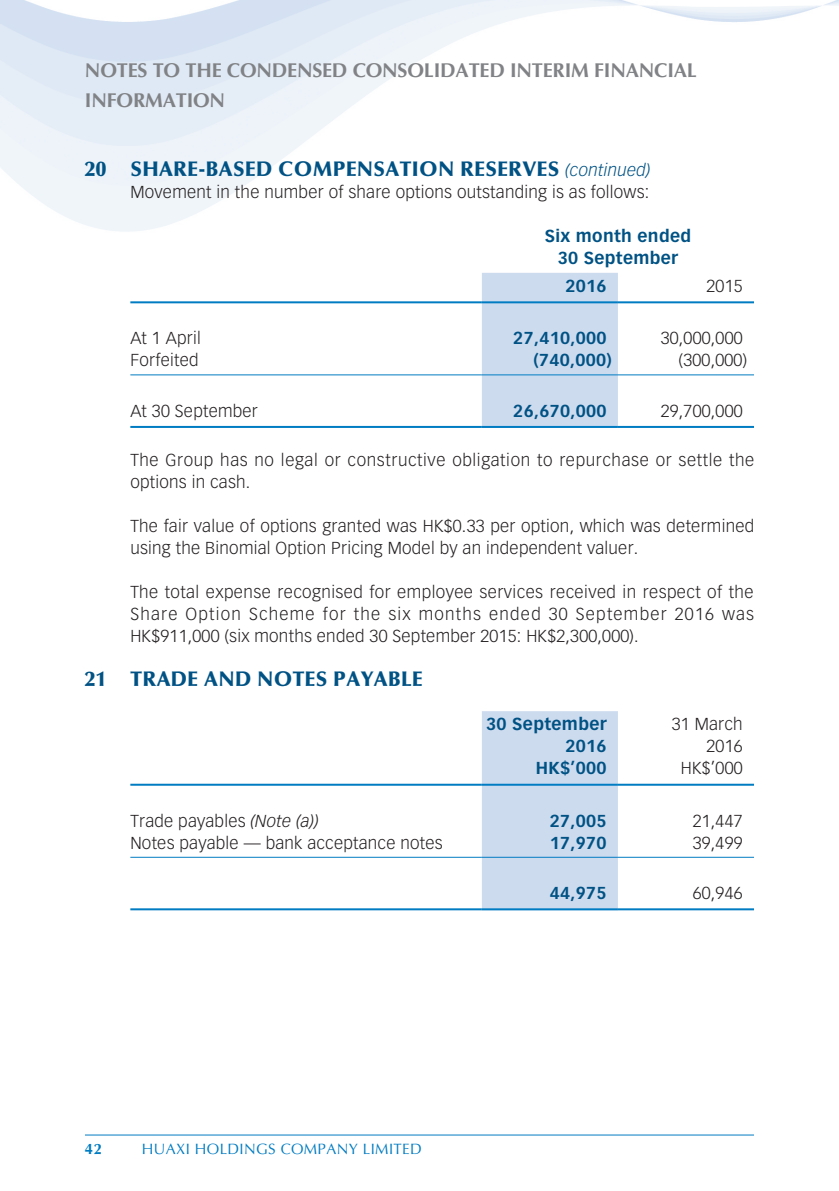
<style>
.page{position:relative;width:839px;height:1191px;background:#fff}
.page>*{position:absolute;margin:0;border:0;box-sizing:border-box;transform-origin:0 0}
._01_H1{font:900 21px "Optima LT Std";letter-spacing:.015em;color:#005284}
.t1{font:700 20px/30px "Optima LT Std";letter-spacing:-.01em;color:#808285}
._00_txt{font:300 17px/22px "Vectora LT Std";letter-spacing:.015em;color:#231f20}
._50_Table_txt{font:300 17px "Vectora LT Std";letter-spacing:.015em;color:#231f20}
._50_Table_txt-2{font:700 17px "Vectora LT Std";letter-spacing:.02em;color:#005284}
._00_txt-2{font:300 17px/22px "Vectora LT Std";letter-spacing:.035em;color:#231f20}
.t2{font:15px "Optima LT Std";letter-spacing:.025em;color:#007cc2}
.t3{font:700 15px "Optima LT Std";color:#007cc2}
.s1{font-family:"Vectora LT Std";font-weight:300;font-style:italic;font-size:17px}
.s2{font-style:italic}
</style>
<div class="page">
<img style="left:0;top:0;width:839px;height:1136px">
<hr style="left:85px;top:1134px;width:669px;height:1px;background:#007cc2">
<div style="left:482px;top:273px;width:136px;height:153px;background:#cddbef"></div>
<hr style="left:130px;top:301px;width:352px;height:2px;background:#007cc2">
<hr style="left:482px;top:301px;width:136px;height:2px;background:#007cc2">
<hr style="left:618px;top:301px;width:136px;height:2px;background:#007cc2">
<hr style="left:130px;top:374px;width:352px;height:1px;background:#007cc2">
<hr style="left:482px;top:374px;width:136px;height:1px;background:#007cc2">
<hr style="left:618px;top:374px;width:136px;height:1px;background:#007cc2">
<hr style="left:130px;top:426px;width:352px;height:2px;background:#007cc2">
<hr style="left:482px;top:426px;width:136px;height:2px;background:#007cc2">
<hr style="left:618px;top:426px;width:136px;height:2px;background:#007cc2">
<div style="left:482px;top:711px;width:136px;height:197px;background:#cddbef"></div>
<hr style="left:130px;top:783px;width:352px;height:2px;background:#007cc2">
<hr style="left:482px;top:783px;width:136px;height:2px;background:#007cc2">
<hr style="left:618px;top:783px;width:136px;height:2px;background:#007cc2">
<hr style="left:130px;top:856px;width:352px;height:1px;background:#007cc2">
<hr style="left:482px;top:856px;width:136px;height:1px;background:#007cc2">
<hr style="left:618px;top:856px;width:136px;height:1px;background:#007cc2">
<hr style="left:130px;top:908px;width:352px;height:2px;background:#007cc2">
<hr style="left:482px;top:908px;width:136px;height:2px;background:#007cc2">
<hr style="left:618px;top:908px;width:136px;height:2px;background:#007cc2">
<p class="t1" style="left:85px;top:56px;width:613px">NOTES TO THE CONDENSED CONSOLIDATED INTERIM FINANCIAL<br>INFORMATION</p>
<p class="_01_H1" style="left:85px;top:157px;width:567px">20 SHARE-BASED COMPENSATION RESERVES <span class="s1">(continued)</span></p>
<p class="_00_txt" style="left:130px;top:181px;width:521px">Movement in the number of share options outstanding is as follows:</p>
<p class="_50_Table_txt-2" style="left:545px;top:226px;width:148px">Six month ended</p>
<p class="_50_Table_txt-2" style="left:558px;top:248px;width:122px">30 September</p>
<p class="_50_Table_txt-2" style="left:565px;top:275px;width:43px">2016</p>
<p class="_50_Table_txt" style="left:706px;top:276px;width:38px">2015</p>
<p class="_50_Table_txt" style="left:130px;top:328px;width:72px">At 1 April</p>
<p class="_50_Table_txt-2" style="left:513px;top:328px;width:95px">27,410,000</p>
<p class="_50_Table_txt" style="left:661px;top:328px;width:83px">30,000,000</p>
<p class="_50_Table_txt" style="left:130px;top:350px;width:70px">Forfeited</p>
<p class="_50_Table_txt-2" style="left:533px;top:350px;width:80px">(740,000)</p>
<p class="_50_Table_txt" style="left:679px;top:350px;width:70px">(300,000)</p>
<p class="_50_Table_txt" style="left:130px;top:400px;width:129px">At 30 September</p>
<p class="_50_Table_txt-2" style="left:513px;top:400px;width:95px">26,670,000</p>
<p class="_50_Table_txt" style="left:661px;top:400px;width:83px">29,700,000</p>
<p class="_00_txt-2" style="left:130px;top:449px;width:626px">The Group has no legal or constructive obligation to repurchase or settle the options in cash.</p>
<p class="_00_txt" style="left:130px;top:515px;width:625px">The fair value of options granted was HK$0.33 per option, which was determined using the Binomial Option Pricing Model by an independent valuer.</p>
<p class="_00_txt" style="left:130px;top:581px;width:625px;text-align:justify">The total expense recognised for employee services received in respect of the Share Option Scheme for the six months ended 30 September 2016 was HK$911,000 (six months ended 30 September 2015: HK$2,300,000).</p>
<p class="_01_H1" style="left:85px;top:667px;width:339px">21 TRADE AND NOTES PAYABLE</p>
<p class="_50_Table_txt-2" style="left:486px;top:714px;width:122px">30 September</p>
<p class="_50_Table_txt-2" style="left:565px;top:736px;width:43px">2016</p>
<p class="_50_Table_txt" style="left:672px;top:714px;width:72px">31 March</p>
<p class="_50_Table_txt" style="left:706px;top:736px;width:38px">2016</p>
<p class="_50_Table_txt-2" style="left:536px;top:758px;width:72px">HK$’000</p>
<p class="_50_Table_txt" style="left:681px;top:758px;width:63px">HK$’000</p>
<p class="_50_Table_txt" style="left:130px;top:811px;width:190px">Trade payables <span class="s2">(Note (a))</span></p>
<p class="_50_Table_txt-2" style="left:550px;top:810px;width:58px">27,005</p>
<p class="_50_Table_txt" style="left:693px;top:811px;width:51px">21,447</p>
<p class="_50_Table_txt" style="left:130px;top:833px;width:314px">Notes payable — bank acceptance notes</p>
<p class="_50_Table_txt-2" style="left:550px;top:832px;width:58px">17,970</p>
<p class="_50_Table_txt" style="left:693px;top:833px;width:51px">39,499</p>
<p class="_50_Table_txt-2" style="left:550px;top:882px;width:58px">44,975</p>
<p class="_50_Table_txt" style="left:693px;top:883px;width:51px">60,946</p>
<p class="t3" style="left:85px;top:1140px;width:19px">42</p>
<p class="t2" style="left:142px;top:1140px;width:282px">HUAXI HOLDINGS COMPANY LIMITED</p>
</div>
